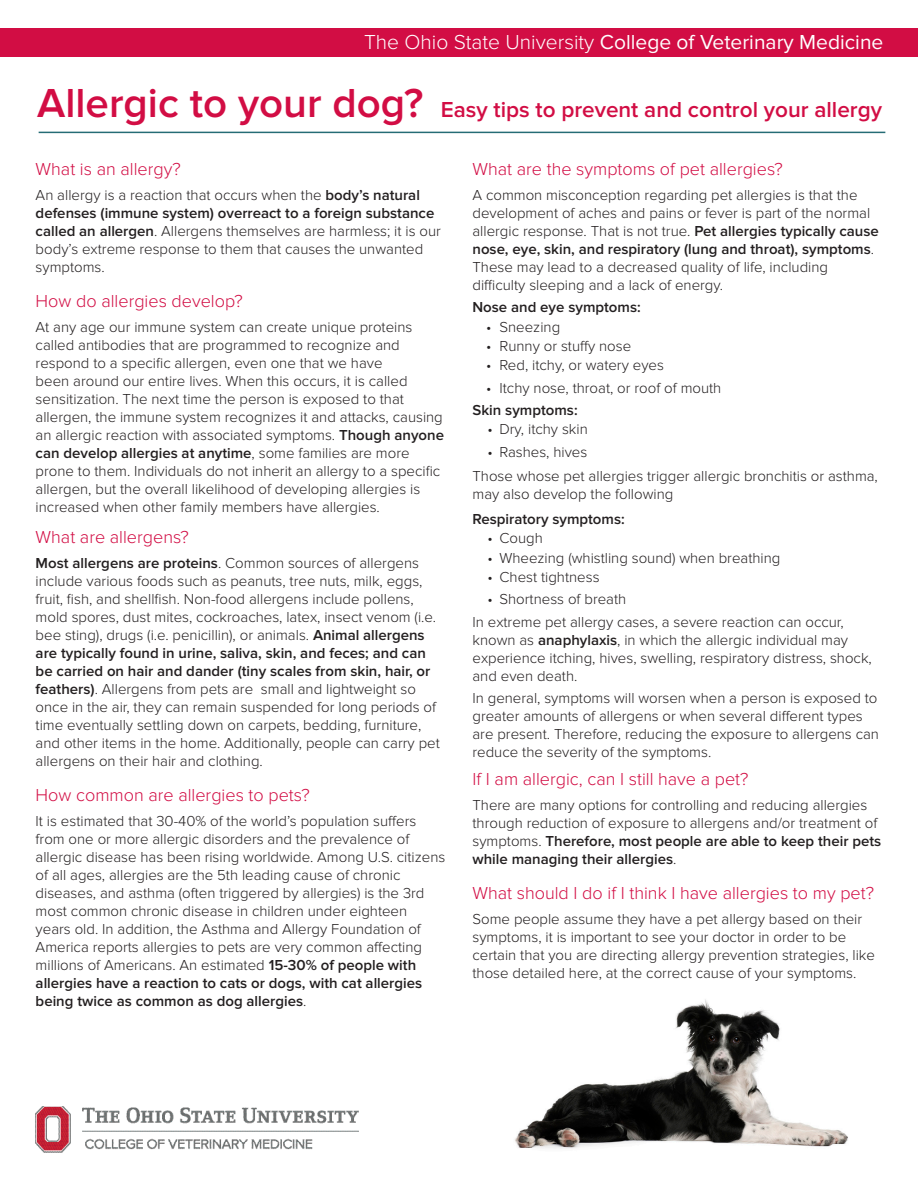
<style>
.page{position:relative;width:918px;height:1188px;background:#fff}
.page>*{position:absolute;margin:0;border:0;box-sizing:border-box;transform-origin:0 0}
.t1{font:600 22.5px "Proxima Nova";color:#d20d44}
.t2{font:21px "Proxima Nova";color:#fff}
.t3{font:300 18px "Proxima Nova";color:#d20d44}
.t4{font:300 15px/18px "Proxima Nova";color:#231f20}
.t5{font:600 15px "Proxima Nova";color:#231f20}
.s1{font-weight:300}
.s2{font-size:42px}
.s3{font-weight:600}
</style>
<div class="page">
<hr style="left:39px;top:132px;width:846px;height:1px;background:#256c75">
<div style="left:0;top:28px;width:918px;height:28px;background:#d20d44"></div>
<img style="left:36px;top:1106px;width:323px;height:46px">
<img style="left:515px;top:999px;width:333px;height:150px">
<h2 class="t2" style="left:364px;top:30px;width:521px"><span class="s1">The Ohio State University</span> College of Veterinary Medicine</h2>
<p class="t1" style="left:37px;top:97px;width:846px"><span class="s2">Allergic to your dog?</span> Easy tips to prevent and control your allergy</p>
<p class="t3" style="left:36px;top:159px;width:147px">What is an allergy?</p>
<p class="t4" style="left:36px;top:186px;width:407px">An allergy is a reaction that occurs when the <span class="s3">body’s natural defenses (immune system) overreact to a foreign substance called an allergen</span>. Allergens themselves are harmless; it is our body’s extreme response to them that causes the unwanted symptoms.</p>
<p class="t3" style="left:36px;top:291px;width:209px">How do allergies develop?</p>
<p class="t4" style="left:36px;top:318px;width:410px">At any age our immune system can create unique proteins called antibodies that are programmed to recognize and respond to a specific allergen, even one that we have<br>been around our entire lives. When this occurs, it is called sensitization. The next time the person is exposed to that allergen, the immune system recognizes it and attacks, causing an allergic reaction with associated symptoms. <span class="s3">Though anyone can develop allergies at anytime</span>, some families are more prone to them. Individuals do not inherit an allergy to a specific allergen, but the overall likelihood of developing allergies is increased when other family members have allergies.</p>
<p class="t3" style="left:36px;top:527px;width:155px">What are allergens?</p>
<p class="t4" style="left:36px;top:554px;width:406px"><span class="s3">Most allergens are proteins</span>. Common sources of allergens include various foods such as peanuts, tree nuts, milk, eggs, fruit, fish, and shellfish. Non-food allergens include pollens, mold spores, dust mites, cockroaches, latex, insect venom (i.e. bee sting), drugs (i.e. penicillin), or animals. <span class="s3">Animal allergens are typically found in urine, saliva, skin, and feces; and can be carried on hair and dander (tiny scales from skin, hair, or feathers)</span>. Allergens from pets are small and lightweight so once in the air, they can remain suspended for long periods of time eventually settling down on carpets, bedding, furniture, and other items in the home. Additionally, people can carry pet allergens on their hair and clothing.</p>
<p class="t3" style="left:36px;top:785px;width:276px">How common are allergies to pets?</p>
<p class="t4" style="left:36px;top:812px;width:411px">It is estimated that 30-40% of the world’s population suffers from one or more allergic disorders and the prevalence of allergic disease has been rising worldwide. Among U.S. citizens of all ages, allergies are the 5th leading cause of chronic diseases, and asthma (often triggered by allergies) is the 3rd most common chronic disease in children under eighteen years old. In addition, the Asthma and Allergy Foundation of America reports allergies to pets are very common affecting millions of Americans. An estimated <span class="s3">15-30% of people with allergies have a reaction to cats or dogs, with cat allergies being twice as common as dog allergies</span>.</p>
<p class="t3" style="left:472px;top:159px;width:312px">What are the symptoms of pet allergies?</p>
<p class="t4" style="left:472px;top:186px;width:408px">A common misconception regarding pet allergies is that the development of aches and pains or fever is part of the normal allergic response. That is not true. <span class="s3">Pet allergies typically cause nose, eye, skin, and respiratory (lung and throat), symptoms</span>.<br>These may lead to a decreased quality of life, including difficulty sleeping and a lack of energy.</p>
<p class="t5" style="left:472px;top:299px;width:170px">Nose and eye symptoms:</p>
<p class="t4" style="left:486px;top:318px;width:76px">• Sneezing</p>
<p class="t4" style="left:486px;top:337px;width:147px">• Runny or stuffy nose</p>
<p class="t4" style="left:486px;top:357px;width:179px">• Red, itchy, or watery eyes</p>
<p class="t4" style="left:486px;top:379px;width:237px">• Itchy nose, throat, or roof of mouth</p>
<p class="t5" style="left:472px;top:401px;width:107px">Skin symptoms:</p>
<p class="t4" style="left:488px;top:420px;width:102px">• Dry, itchy skin</p>
<p class="t4" style="left:488px;top:443px;width:101px">• Rashes, hives</p>
<p class="t4" style="left:472px;top:468px;width:407px">Those whose pet allergies trigger allergic bronchitis or asthma, may also develop the following</p>
<p class="t5" style="left:472px;top:511px;width:154px">Respiratory symptoms:</p>
<p class="t4" style="left:488px;top:530px;width:57px">• Cough</p>
<p class="t4" style="left:488px;top:549px;width:294px">• Wheezing (whistling sound) when breathing</p>
<p class="t4" style="left:488px;top:568px;width:114px">• Chest tightness</p>
<p class="t4" style="left:488px;top:591px;width:140px">• Shortness of breath</p>
<p class="t4" style="left:472px;top:613px;width:401px">In extreme pet allergy cases, a severe reaction can occur, known as <span class="s3">anaphylaxis</span>, in which the allergic individual may experience itching, hives, swelling, respiratory distress, shock, and even death.</p>
<p class="t4" style="left:472px;top:689px;width:408px">In general, symptoms will worsen when a person is exposed to greater amounts of allergens or when several different types are present. Therefore, reducing the exposure to allergens can reduce the severity of the symptoms.</p>
<p class="t3" style="left:472px;top:769px;width:278px">If I am allergic, can I still have a pet?</p>
<p class="t4" style="left:472px;top:796px;width:410px">There are many options for controlling and reducing allergies through reduction of exposure to allergens and/or treatment of symptoms. <span class="s3">Therefore, most people are able to keep their pets while managing their allergies</span>.</p>
<p class="t3" style="left:472px;top:883px;width:403px">What should I do if I think I have allergies to my pet?</p>
<p class="t4" style="left:472px;top:910px;width:404px">Some people assume they have a pet allergy based on their symptoms, it is important to see your doctor in order to be certain that you are directing allergy prevention strategies, like those detailed here, at the correct cause of your symptoms.</p>
</div>
